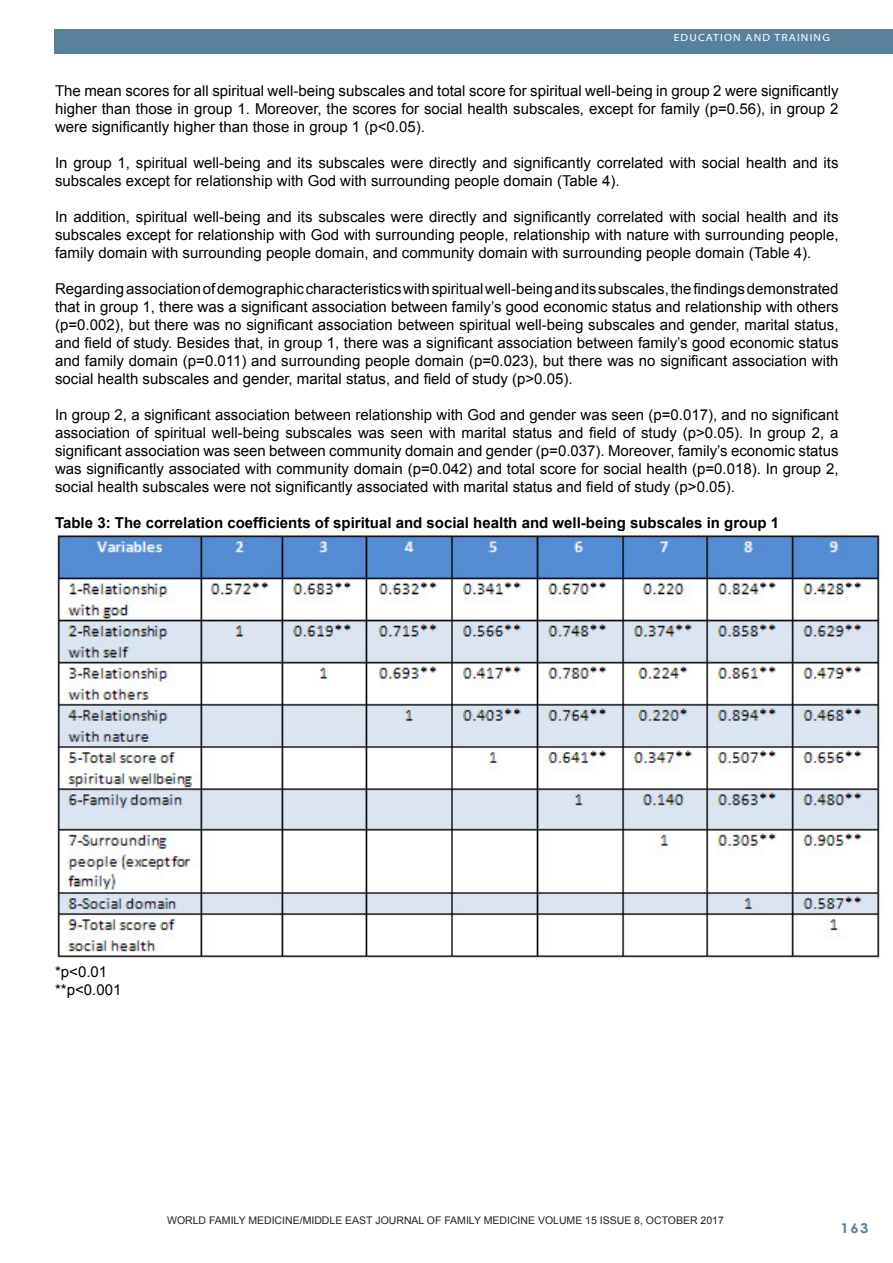
<style>
.page{position:relative;width:893px;height:1263px;background:#fff}
.page>*{position:absolute;margin:0;border:0;box-sizing:border-box;transform-origin:0 0}
.Footnote_Text{font:15px/18px "Arial";color:#000;text-align:justify}
.Footnote_Text-2{font:700 15px "Arial";color:#000}
.t1{font:700 13.5px "Century Gothic";color:#59809c;scale:1.1 1}
.Footnote_Text-3{font:10.5px "Arial";color:#231f20}
.t2{font:10.5px "Myriad";letter-spacing:.1em;color:#fff;scale:1.1 1}
</style>
<div class="page">
<div style="left:54px;top:30px;width:839px;height:24px;background:#59809c"></div>
<img style="left:57px;top:531px;width:823px;height:427px">
<p class="t2" style="left:674px;top:32px;width:143px">EDUCATION AND TRAINING</p>
<p class="Footnote_Text" style="left:55px;top:82px;width:785px">The mean scores for all spiritual well-being subscales and total score for spiritual well-being in group 2 were significantly higher than those in group 1. Moreover, the scores for social health subscales, except for family (p=0.56), in group 2 were significantly higher than those in group 1 (p&lt;0.05).</p>
<p class="Footnote_Text" style="left:55px;top:154px;width:785px">In group 1, spiritual well-being and its subscales were directly and significantly correlated with social health and its subscales except for relationship with God with surrounding people domain (Table 4).</p>
<p class="Footnote_Text" style="left:55px;top:208px;width:785px">In addition, spiritual well-being and its subscales were directly and significantly correlated with social health and its subscales except for relationship with God with surrounding people, relationship with nature with surrounding people, family domain with surrounding people domain, and community domain with surrounding people domain (Table 4).</p>
<p class="Footnote_Text" style="left:55px;top:280px;width:785px">Regarding association of demographic characteristics with spiritual well-being and its subscales, the findings demonstrated that in group 1, there was a significant association between family’s good economic status and relationship with others (p=0.002), but there was no significant association between spiritual well-being subscales and gender, marital status, and field of study. Besides that, in group 1, there was a significant association between family’s good economic status and family domain (p=0.011) and surrounding people domain (p=0.023), but there was no significant association with social health subscales and gender, marital status, and field of study (p&gt;0.05).</p>
<p class="Footnote_Text" style="left:55px;top:406px;width:785px">In group 2, a significant association between relationship with God and gender was seen (p=0.017), and no significant association of spiritual well-being subscales was seen with marital status and field of study (p&gt;0.05). In group 2, a significant association was seen between community domain and gender (p=0.037). Moreover, family’s economic status was significantly associated with community domain (p=0.042) and total score for social health (p=0.018). In group 2, social health subscales were not significantly associated with marital status and field of study (p&gt;0.05).</p>
<p class="Footnote_Text-2" style="left:55px;top:513px;width:726px">Table 3: The correlation coefficients of spiritual and social health and well-being subscales in group 1</p>
<p class="Footnote_Text" style="left:55px;top:963px;width:54px">*p&lt;0.01</p>
<p class="Footnote_Text" style="left:55px;top:981px;width:68px">**p&lt;0.001</p>
<p class="Footnote_Text-3" style="left:167px;top:1214px;width:558px">WORLD FAMILY MEDICINE/MIDDLE EAST JOURNAL OF FAMILY MEDICINE VOLUME 15 ISSUE 8, OCTOBER 2017</p>
<p class="t1" style="left:840px;top:1218px;width:27px">163</p>
</div>
